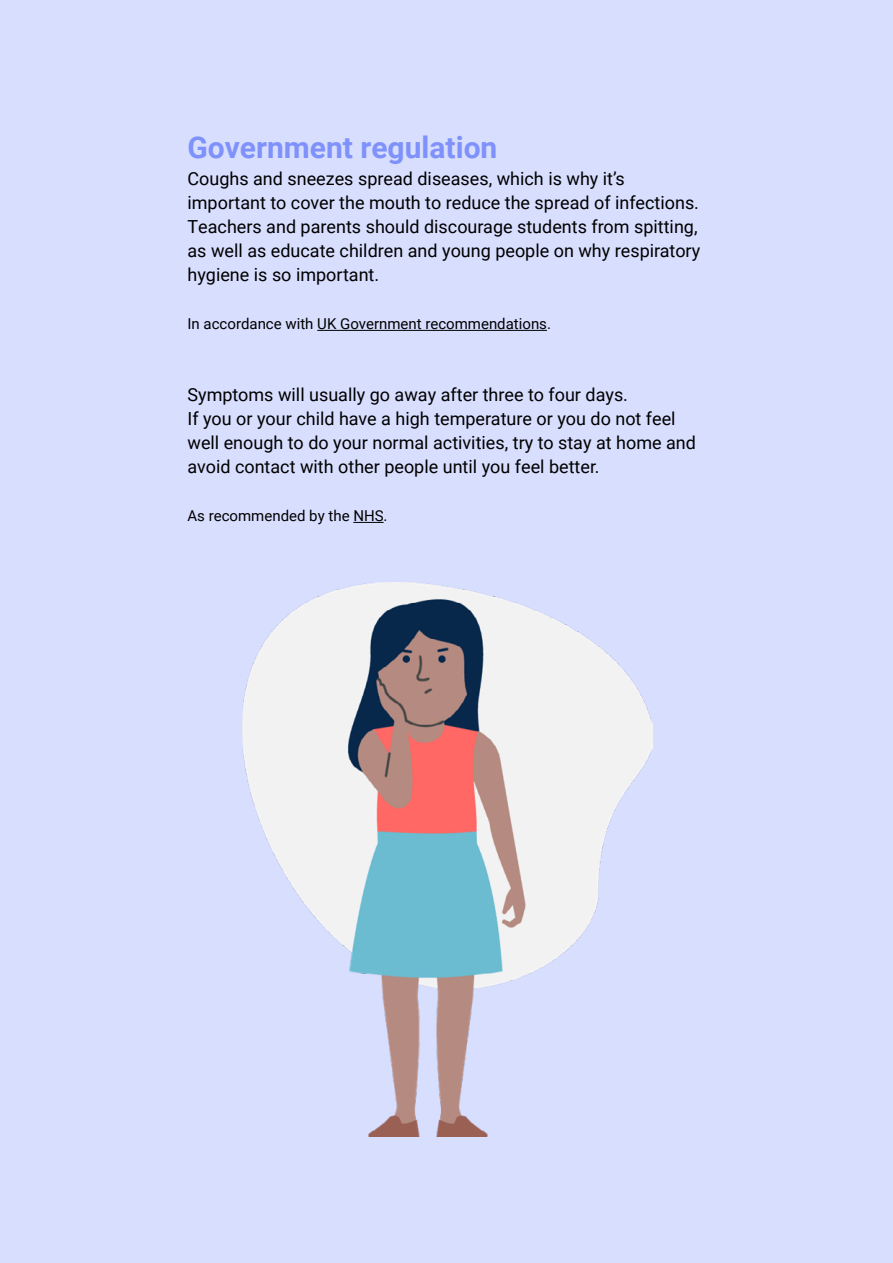
<style>
.page{position:relative;width:893px;height:1263px;background:#d8defe}
.page>*{position:absolute;margin:0;border:0;box-sizing:border-box;transform-origin:0 0}
.t1{font:700 30px "Roboto";color:#7f92fc}
.t2{font:18px/24px "Roboto";color:#000}
.t3{font:15px "Roboto";color:#000}
</style>
<div class="page">
<hr style="left:317px;top:330px;width:230px;height:1px;background:#000">
<hr style="left:353px;top:522px;width:31px;height:1px;background:#000">
<img style="left:242px;top:582px;width:411px;height:554px">
<p class="t1" style="left:188px;top:127px;width:311px">Government regulation</p>
<p class="t2" style="left:188px;top:166px;width:514px">Coughs and sneezes spread diseases, which is why it’s important to cover the mouth to reduce the spread of infections.<br>Teachers and parents should discourage students from spitting, as well as educate children and young people on why respiratory hygiene is so important.</p>
<p class="t3" style="left:188px;top:313px;width:365px">In accordance with UK Government recommendations.</p>
<p class="t2" style="left:188px;top:382px;width:442px">Symptoms will usually go away after three to four days.</p>
<p class="t2" style="left:188px;top:406px;width:510px">If you or your child have a high temperature or you do not feel well enough to do your normal activities, try to stay at home and avoid contact with other people until you feel better.</p>
<p class="t3" style="left:188px;top:505px;width:202px">As recommended by the NHS.</p>
</div>
